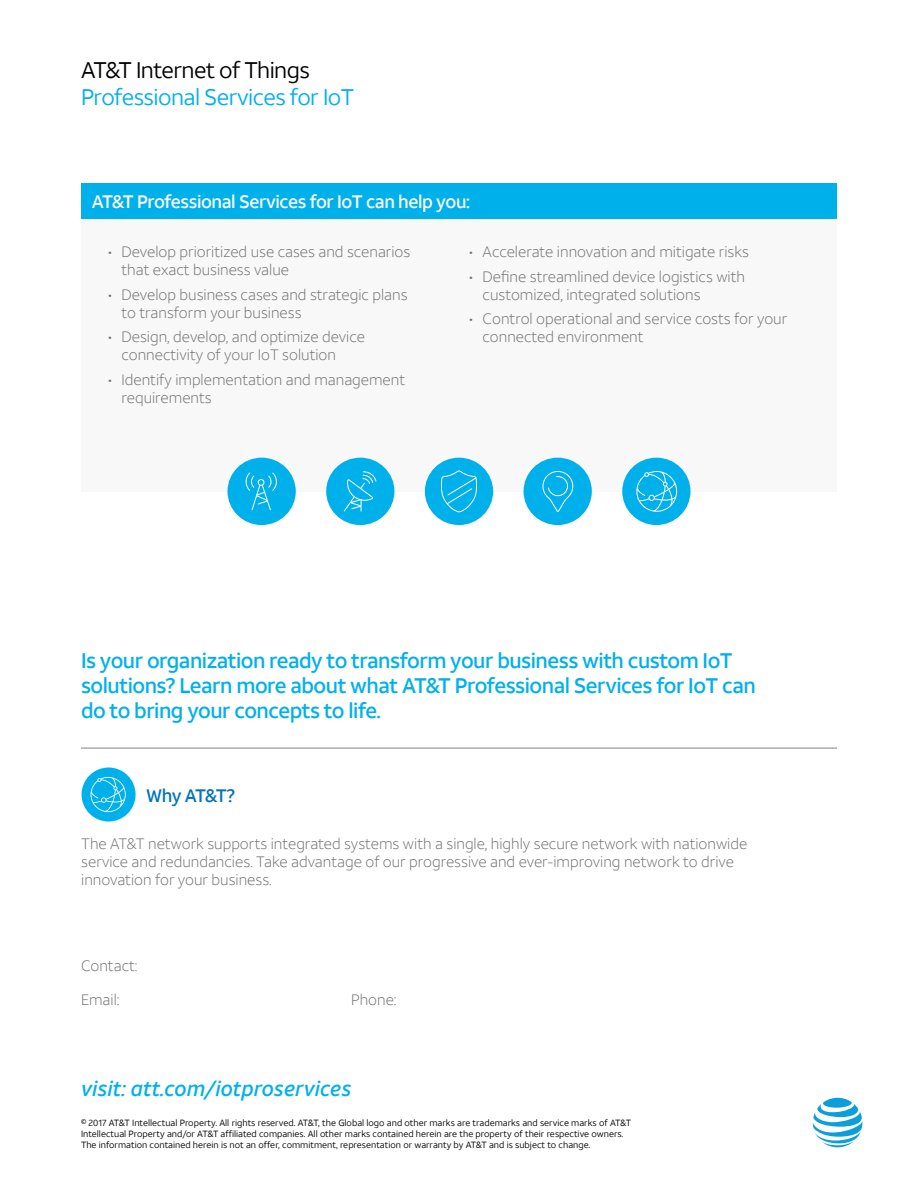
<style>
.page{position:relative;width:918px;height:1188px;background:#fff}
.page>*{position:absolute;margin:0;border:0;box-sizing:border-box;transform-origin:0 0}
.t1{font:22.5px "ATT Aleck Sans";letter-spacing:-.025em;color:#00b0eb}
.t2{font:22.5px "ATT Aleck Sans";letter-spacing:-.025em;color:#000}
.t3{font:500 21px/25.2px "ATT Aleck Sans";letter-spacing:-.025em;color:#00b0eb}
.t4{font:italic 500 21px "ATT Aleck Sans";color:#00b0eb}
.t5{font:500 18px "ATT Aleck Sans";letter-spacing:-.025em;color:#fff}
.t6{font:500 18px "ATT Aleck Sans";color:#0073bc}
.t7{font:300 15px/18px "ATT Aleck Sans";color:#6d6e71}
.t8{font:9px/10.8px "ATT Aleck Sans";color:#000}
</style>
<div class="page">
<svg style="left:813px;top:1098px;width:49px;height:49px"></svg>
<div style="left:81px;top:219px;width:756px;height:272px;background:#f8f8f8"></div>
<div style="left:81px;top:184px;width:756px;height:35px;background:#00b0eb"></div>
<div style="left:227px;top:458px;width:69px;height:67px;background:#00b0eb;border-radius:50%"></div>
<div style="left:326px;top:458px;width:68px;height:67px;background:#00b0eb;border-radius:50%"></div>
<div style="left:622px;top:458px;width:69px;height:67px;background:#00b0eb;border-radius:50%"></div>
<div style="left:524px;top:458px;width:68px;height:67px;background:#00b0eb;border-radius:50%"></div>
<div style="left:425px;top:458px;width:68px;height:67px;background:#00b0eb;border-radius:50%"></div>
<svg style="left:246px;top:473px;width:31px;height:37px"></svg>
<svg style="left:344px;top:471px;width:32px;height:40px"></svg>
<svg style="left:441px;top:470px;width:36px;height:42px"></svg>
<svg style="left:542px;top:471px;width:31px;height:41px"></svg>
<svg style="left:636px;top:471px;width:41px;height:41px"></svg>
<div style="left:82px;top:768px;width:54px;height:54px;background:#00b0eb;border-radius:50%"></div>
<svg style="left:91px;top:777px;width:35px;height:35px"></svg>
<hr style="left:81px;top:748px;width:756px;height:1px;background:#808285">
<h1 class="t2" style="left:81px;top:56px;width:230px">AT&amp;T Internet of Things</h1>
<h1 class="t1" style="left:81px;top:84px;width:275px">Professional Services for IoT</h1>
<p class="t5" style="left:92px;top:190px;width:380px">AT&amp;T Professional Services for IoT can help you:</p>
<p class="t7" style="left:122px;top:243px;width:290px;text-indent:-14px">• Develop prioritized use cases and scenarios that exact business value</p>
<p class="t7" style="left:122px;top:285px;width:288px;text-indent:-14px">• Develop business cases and strategic plans to transform your business</p>
<p class="t7" style="left:122px;top:328px;width:245px;text-indent:-14px">• Design, develop, and optimize device connectivity of your IoT solution</p>
<p class="t7" style="left:122px;top:371px;width:285px;text-indent:-14px">• Identify implementation and management requirements</p>
<p class="t7" style="left:469px;top:243px;width:281px">• Accelerate innovation and mitigate risks</p>
<p class="t7" style="left:483px;top:267px;width:264px;text-indent:-14px">• Define streamlined device logistics with customized, integrated solutions</p>
<p class="t7" style="left:483px;top:310px;width:306px;text-indent:-14px">• Control operational and service costs for your connected environment</p>
<h2 class="t3" style="left:81px;top:648px;width:676px">Is your organization ready to transform your business with custom IoT solutions? Learn more about what AT&amp;T Professional Services for IoT can do to bring your concepts to life.</h2>
<p class="t6" style="left:146px;top:784px;width:91px">Why AT&amp;T?</p>
<p class="t7" style="left:81px;top:834px;width:668px">The AT&amp;T network supports integrated systems with a single, highly secure network with nationwide service and redundancies. Take advantage of our progressive and ever-improving network to drive innovation for your business.</p>
<p class="t7" style="left:81px;top:956px;width:58px">Contact:</p>
<p class="t7" style="left:81px;top:991px;width:40px">Email:</p>
<p class="t7" style="left:351px;top:991px;width:47px">Phone:</p>
<h2 class="t4" style="left:81px;top:1076px;width:272px">visit: att.com/iotproservices</h2>
<p class="t8" style="left:81px;top:1117px;width:552px">© 2017 AT&amp;T Intellectual Property. All rights reserved. AT&amp;T, the Global logo and other marks are trademarks and service marks of AT&amp;T<br>Intellectual Property and/or AT&amp;T affiliated companies. All other marks contained herein are the property of their respective owners.<br>The information contained herein is not an offer, commitment, representation or warranty by AT&amp;T and is subject to change.</p>
</div>
